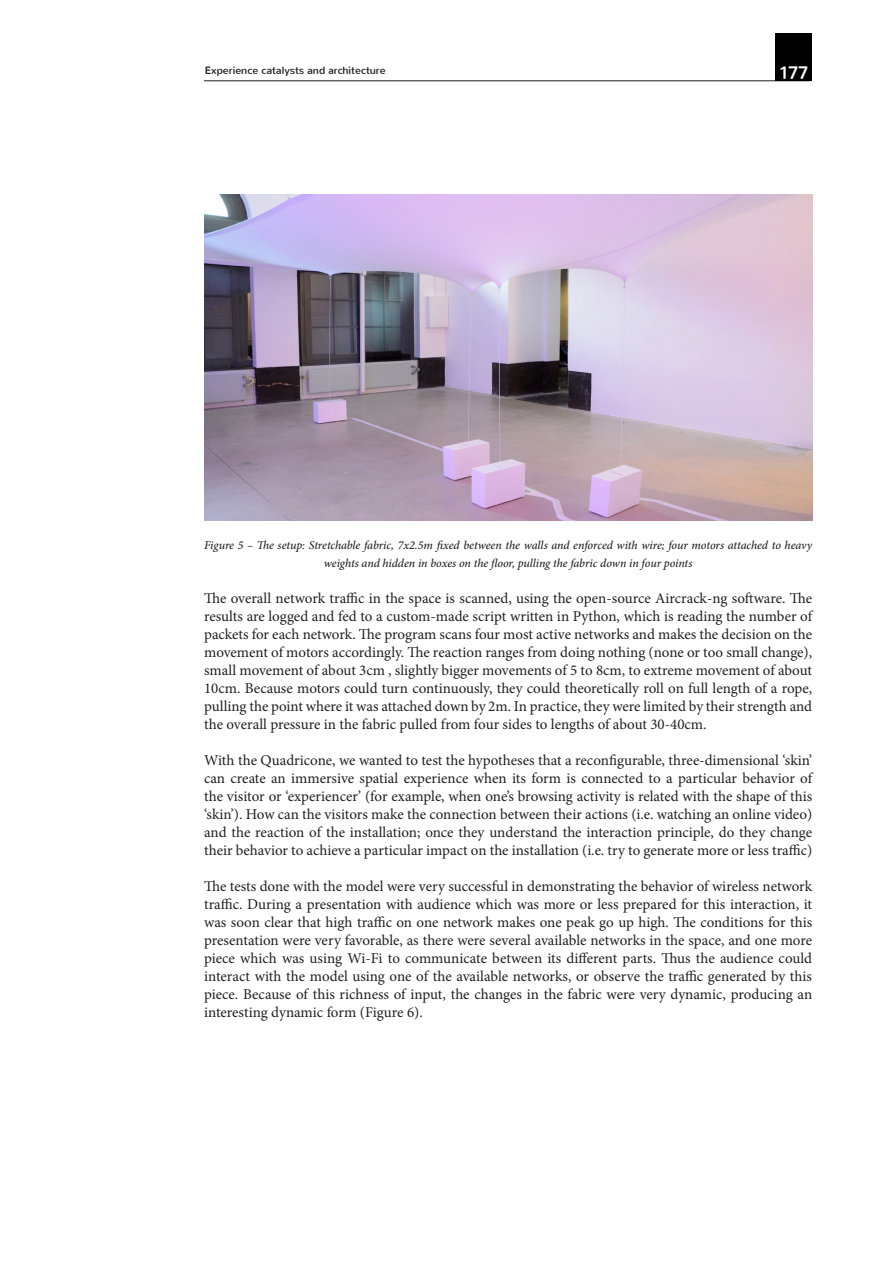
<style>
.page{position:relative;width:893px;height:1263px;background:#fff}
.page>*{position:absolute;margin:0;border:0;box-sizing:border-box;transform-origin:0 0}
.t1{font:18px "Nunito";color:#fff}
.t2{font:15px/18px "Minion Pro";color:#231f20;text-align:justify}
.t3{font:italic 500 12px/18px "Minion Pro";letter-spacing:-.005em;color:#231f20;text-align:center}
.t4{font:10.5px "Nunito";color:#231f20}
</style>
<div class="page">
<hr style="left:204px;top:81px;width:606px;height:1px;background:#231f20">
<div style="left:776px;top:34px;width:36px;height:47px;background:#000"></div>
<img style="left:204px;top:195px;width:608px;height:325px">
<p class="t4" style="left:205px;top:63px;width:257px">Architecture Through the Use of Digital Technologies</p>
<p class="t1" style="left:779px;top:61px;width:31px">177</p>
<p class="t4" style="left:205px;top:63px;width:182px">Experience catalysts and architecture</p>
<p class="t3" style="left:204px;top:536px;width:609px">Figure 5 – The setup: Stretchable fabric, 7x2.5m fixed between the walls and enforced with wire; four motors attached to heavy weights and hidden in boxes on the floor, pulling the fabric down in four points</p>
<p class="t2" style="left:204px;top:589px;width:611px">The overall network traffic in the space is scanned, using the open-source Aircrack-ng software. The results are logged and fed to a custom-made script written in Python, which is reading the number of packets for each network. The program scans four most active networks and makes the decision on the movement of motors accordingly. The reaction ranges from doing nothing (none or too small change), small movement of about 3cm , slightly bigger movements of 5 to 8cm, to extreme movement of about 10cm. Because motors could turn continuously, they could theoretically roll on full length of a rope, pulling the point where it was attached down by 2m. In practice, they were limited by their strength and the overall pressure in the fabric pulled from four sides to lengths of about 30-40cm.</p>
<p class="t2" style="left:204px;top:751px;width:611px">With the Quadricone, we wanted to test the hypotheses that a reconfigurable, three-dimensional ‘skin’ can create an immersive spatial experience when its form is connected to a particular behavior of the visitor or ‘experiencer’ (for example, when one’s browsing activity is related with the shape of this ‘skin’). How can the visitors make the connection between their actions (i.e. watching an online video) and the reaction of the installation; once they understand the interaction principle, do they change their behavior to achieve a particular impact on the installation (i.e. try to generate more or less traffic)</p>
<p class="t2" style="left:204px;top:877px;width:610px">The tests done with the model were very successful in demonstrating the behavior of wireless network traffic. During a presentation with audience which was more or less prepared for this interaction, it was soon clear that high traffic on one network makes one peak go up high. The conditions for this presentation were very favorable, as there were several available networks in the space, and one more piece which was using Wi-Fi to communicate between its different parts. Thus the audience could interact with the model using one of the available networks, or observe the traffic generated by this piece. Because of this richness of input, the changes in the fabric were very dynamic, producing an interesting dynamic form (Figure 6).</p>
</div>
